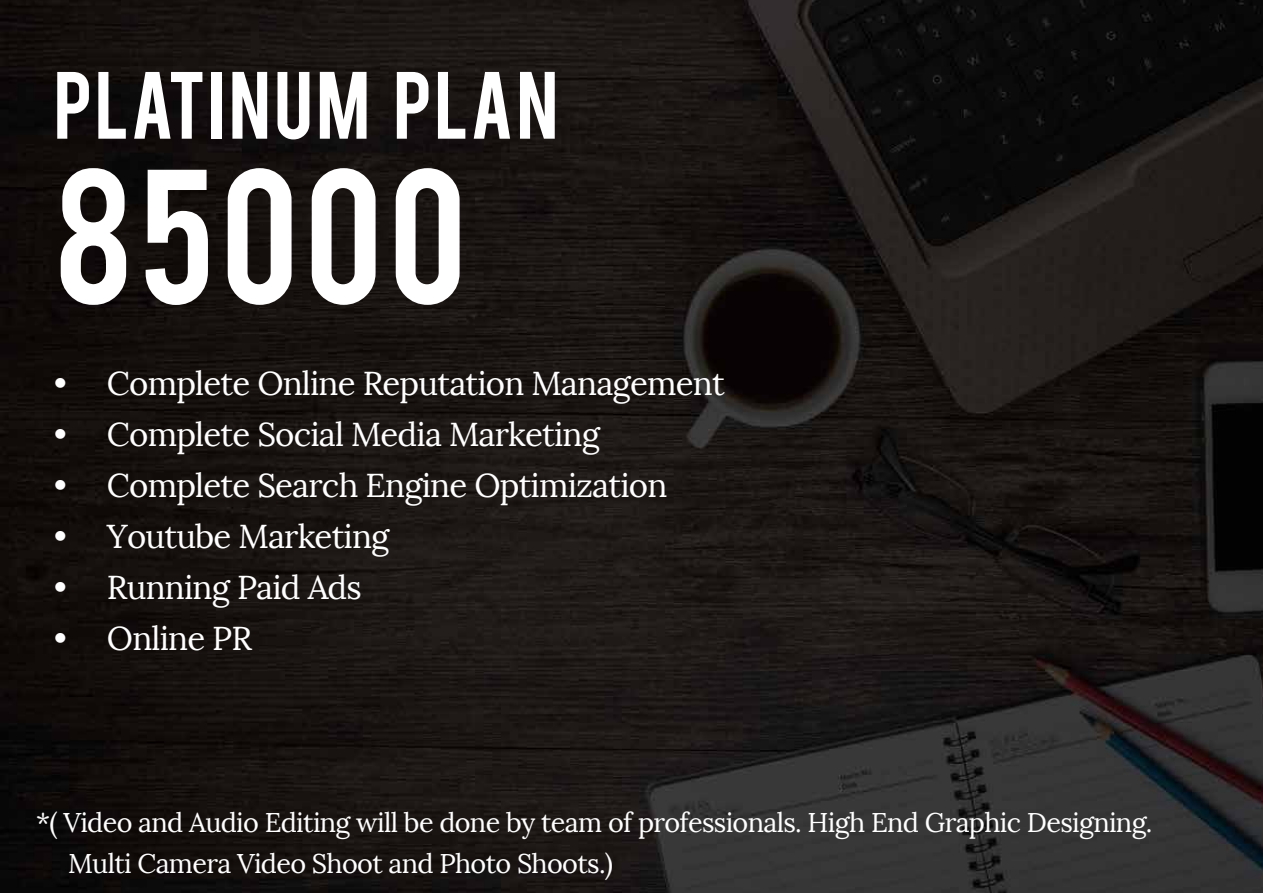
<style>
.page{position:relative;width:1263px;height:893px;background:#fff}
.page>*{position:absolute;margin:0;border:0;box-sizing:border-box;transform-origin:0 0}
.t1{font:150px "Bebas";letter-spacing:.04em;color:#fff}
.t2{font:75px "Bebas";letter-spacing:.035em;color:#fff}
.t3{font:33px "Lora";letter-spacing:-.025em;color:#fff}
.t4{font:27px/40.5px "Lora";letter-spacing:-.025em;color:#fff}
</style>
<div class="page">
<img style="left:0;top:0;width:1263px;height:893px">
<h2 class="t2" style="left:54px;top:51px;width:506px">PLATINUM PLAN</h2>
<h1 class="t1" style="left:54px;top:127px;width:414px">85000</h1>
<p class="t3" style="left:54px;top:363px;width:672px">• Complete Online Reputation Management</p>
<p class="t3" style="left:54px;top:414px;width:548px">• Complete Social Media Marketing</p>
<p class="t3" style="left:54px;top:465px;width:615px">• Complete Search Engine Optimization</p>
<p class="t3" style="left:54px;top:516px;width:337px">• Youtube Marketing</p>
<p class="t3" style="left:54px;top:567px;width:309px">• Running Paid Ads</p>
<p class="t3" style="left:54px;top:618px;width:200px">• Online PR</p>
<p class="t4" style="left:68px;top:802px;width:1086px;text-indent:-32px">*( Video and Audio Editing will be done by team of professionals. High End Graphic Designing.<br>Multi Camera Video Shoot and Photo Shoots.)</p>
</div>
